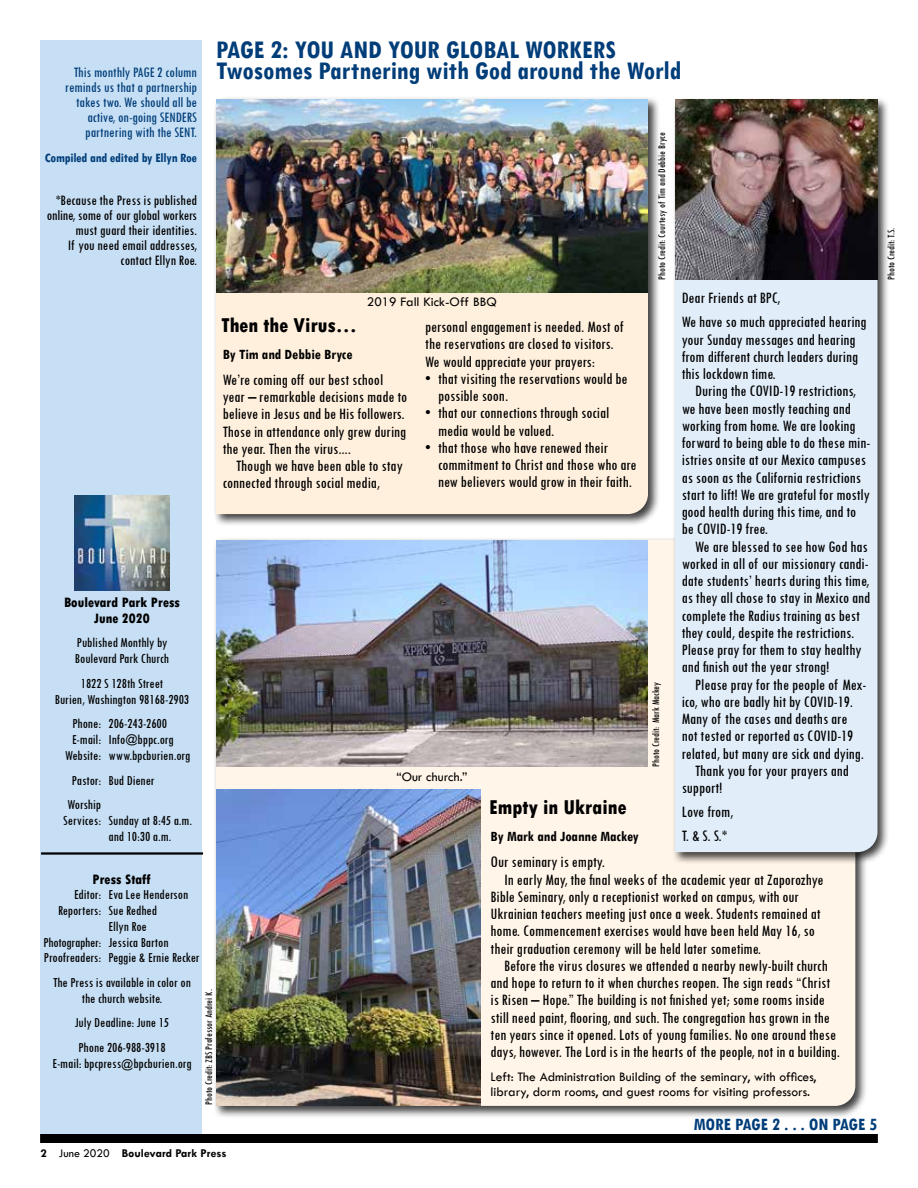
<style>
.page{position:relative;width:918px;height:1188px;background:#fff}
.page>*{position:absolute;margin:0;border:0;box-sizing:border-box;transform-origin:0 0}
.t1{font:700 condensed 27px/21px "Tw Cen";color:#003d79}
.t2{font:800 condensed 21px "Tw Cen";color:#000}
.t3{font:700 condensed 18.3px "Tw Cen";color:#003d79}
.t4{font:condensed 16.5px/17.2px "Tw Cen";color:#000}
.t5{font:condensed 15px/15px "Tw Cen";color:#000;text-align:right}
.t6{font:condensed 15px/15px "Tw Cen";color:#003d79;text-align:right}
.t7{font:700 condensed 15px "Tw Cen";color:#000}
.t8{font:condensed 14.25px/15.8px "Tw Cen";color:#000}
.t9{font:800 condensed 14.25px/15.8px "Tw Cen";color:#000;text-align:center}
.t10{font:13.5px/15px "Tw Cen";color:#000}
.t11{font:700 condensed 13.5px "Tw Cen";letter-spacing:-.01em;color:#003d79}
.t12{font:700 12px "Tw Cen";color:#000}
.t13{font:condensed 10.5px "Tw Cen";color:#000}
.s1{font-size:12px}
.s2{font-weight:400}
</style>
<div class="page">
<div style="left:40px;top:40px;width:162px;height:1101px;background:#c7dff4"></div>
<div style="left:213px;top:96px;width:448px;height:431px;background:#000;opacity:.75"></div>
<div style="left:216px;top:293px;width:432px;height:221px;background:#fff0dd"></div>
<div style="left:213px;top:537px;width:655px;height:582px;background:#000;opacity:.75"></div>
<div style="left:216px;top:540px;width:639px;height:566px;background:#fff5e8"></div>
<img style="left:216px;top:790px;width:265px;height:316px">
<div style="left:40px;top:1134px;width:838px;height:9px;background:#000"></div>
<hr style="left:41px;top:852px;width:162px;height:3px;background:#000">
<img style="left:75px;top:496px;width:94px;height:94px">
<img style="left:216px;top:99px;width:432px;height:194px">
<div style="left:672px;top:96px;width:218px;height:769px;background:#000;opacity:.75"></div>
<div style="left:675px;top:280px;width:203px;height:572px;background:#e1edf9"></div>
<img style="left:675px;top:99px;width:203px;height:181px">
<img style="left:216px;top:540px;width:432px;height:227px">
<p class="t6" style="left:65px;top:65px;width:133px">This monthly PAGE 2 column reminds us that a partnership takes two. We should all be active, on-going SENDERS partnering with the SENT.</p>
<p class="t11" style="left:45px;top:150px;width:154px">Compiled and edited by Ellyn Roe</p>
<p class="t5" style="left:47px;top:193px;width:152px">*Because the Press is published online, some of our global workers must guard their identities.<br>If you need email addresses, contact Ellyn Roe.</p>
<h1 class="t1" style="left:216px;top:38px;width:467px">PAGE 2: YOU AND YOUR GLOBAL WORKERS<br>Twosomes Partnering with God around the World</h1>
<p class="t13" style="left:655px;top:280px;width:149px;rotate:-90deg">Photo Credit: Courtesy of Tim and Debbie Bryce</p>
<p class="t9" style="left:64px;top:594px;width:117px">Boulevard Park Press<br>June 2020</p>
<p class="t8" style="left:75px;top:635px;width:96px">Published Monthly by<br>Boulevard Park Church</p>
<p class="t8" style="left:55px;top:675px;width:136px;text-align:center">1822 S 128th Street<br>Burien, Washington 98168-2903</p>
<p class="t8" style="left:72px;top:716px;width:96px">Phone: 206-243-2600</p>
<p class="t8" style="left:72px;top:731px;width:103px">E-mail: Info<span class="s1">@</span>bppc.org</p>
<p class="t8" style="left:65px;top:747px;width:127px">Website: www.bpcburien.org</p>
<p class="t8" style="left:67px;top:767px;width:89px;line-height:24.8px;text-indent:4px">Pastor: Bud Diener<br>Worship</p>
<p class="t8" style="left:109px;top:812px;width:85px;text-indent:-45px">Services: Sunday at 8:45 a.m. and 10:30 a.m.</p>
<p class="t9" style="left:92px;top:871px;width:60px">Press Staff</p>
<p class="t8" style="left:74px;top:887px;width:116px">Editor: Eva Lee Henderson</p>
<p class="t8" style="left:58px;top:902px;width:100px">Reporters: Sue Redhed</p>
<p class="t8" style="left:109px;top:918px;width:40px">Ellyn Roe</p>
<p class="t8" style="left:43px;top:934px;width:127px">Photographer: Jessica Barton</p>
<p class="t8" style="left:44px;top:950px;width:157px">Proofreaders: Peggie &amp; Ernie Recker</p>
<p class="t8" style="left:53px;top:974px;width:139px;text-align:center">The Press is available in color on the church website.</p>
<p class="t8" style="left:75px;top:1010px;width:96px;line-height:24.8px">July Deadline: June 15<br>Phone 206-988-3918</p>
<p class="t8" style="left:52px;top:1055px;width:141px">E-mail: bpcpress<span class="s1">@</span>bpcburien.org</p>
<p class="t13" style="left:202px;top:1105px;width:117px;rotate:-90deg">Photo Credit: ZBS Professor Andrei K.</p>
<p class="t4" style="left:682px;top:286px;width:186px;line-height:24px">Dear Friends at BPC,<br>We have so much appreciated hearing</p>
<p class="t4" style="left:682px;top:330px;width:178px">your Sunday messages and hearing from different church leaders during this lockdown time.</p>
<p class="t4" style="left:682px;top:382px;width:190px;text-indent:13px">During the COVID-19 restrictions, we have been mostly teaching and working from home. We are looking forward to being able to do these min&shy;istries onsite at our Mexico campuses as soon as the California restrictions start to lift! We are grateful for mostly good health during this time, and to be COVID-19 free.</p>
<p class="t4" style="left:682px;top:537px;width:190px;text-indent:13px">We are blessed to see how God has worked in all of our missionary candi&shy;date students’ hearts during this time, as they all chose to stay in Mexico and complete the Radius training as best they could, despite the restrictions.<br>Please pray for them to stay healthy and finish out the year strong!</p>
<p class="t4" style="left:695px;top:675px;width:172px">Please pray for the people of Mex-</p>
<p class="t4" style="left:682px;top:693px;width:173px">ico, who are badly hit by COVID-19.</p>
<p class="t4" style="left:682px;top:710px;width:167px">Many of the cases and deaths are</p>
<p class="t4" style="left:682px;top:727px;width:173px">not tested or reported as COVID-19</p>
<p class="t4" style="left:682px;top:744px;width:184px">related, but many are sick and dying.</p>
<p class="t4" style="left:695px;top:762px;width:155px">Thank you for your prayers and</p>
<p class="t4" style="left:682px;top:779px;width:42px">support!</p>
<p class="t4" style="left:682px;top:799px;width:53px;line-height:24px">Love from,<br>T. &amp; S. S.*</p>
<p class="t10" style="left:367px;top:294px;width:132px">2019 Fall Kick-Off BBQ</p>
<p class="t2" style="left:221px;top:313px;width:137px">Then the Virus…</p>
<p class="t7" style="left:223px;top:345px;width:131px">By Tim and Debbie Bryce</p>
<p class="t4" style="left:223px;top:371px;width:186px">We’re coming off our best school year – remarkable decisions made to believe in Jesus and be His followers.<br>Those in attendance only grew during the year. Then the virus....</p>
<p class="t4" style="left:223px;top:457px;width:181px;text-indent:13px">Though we have been able to stay connected through social media,</p>
<p class="t4" style="left:425px;top:318px;width:200px">personal engagement is needed. Most of the reservations are closed to visitors.<br>We would appreciate your prayers:</p>
<p class="t4" style="left:438px;top:370px;width:191px;text-indent:-13px">• that visiting the reservations would be possible soon.</p>
<p class="t4" style="left:438px;top:404px;width:173px;text-indent:-13px">• that our connections through social media would be valued.</p>
<p class="t4" style="left:438px;top:439px;width:200px;text-indent:-13px">• that those who have renewed their commitment to Christ and those who are new believers would grow in their faith.</p>
<p class="t13" style="left:649px;top:767px;width:86px;rotate:-90deg">Photo Credit: Mark Mackey</p>
<p class="t10" style="left:396px;top:769px;width:73px">“Our church.”</p>
<p class="t2" style="left:489px;top:795px;width:139px">Empty in Ukraine</p>
<p class="t7" style="left:491px;top:827px;width:150px">By Mark and Joanne Mackey</p>
<p class="t4" style="left:491px;top:853px;width:116px">Our seminary is empty.</p>
<p class="t4" style="left:504px;top:870px;width:321px">In early May, the final weeks of the academic year at Zaporozhye</p>
<p class="t4" style="left:491px;top:888px;width:310px">Bible Seminary, only a receptionist worked on campus, with our</p>
<p class="t4" style="left:491px;top:905px;width:332px">Ukrainian teachers meeting just once a week. Students remained at</p>
<p class="t4" style="left:491px;top:922px;width:326px">home. Commencement exercises would have been held May 16, so</p>
<p class="t4" style="left:491px;top:939px;width:272px">their graduation ceremony will be held later sometime.</p>
<p class="t4" style="left:504px;top:957px;width:325px">Before the virus closures we attended a nearby newly-built church</p>
<p class="t4" style="left:491px;top:974px;width:341px">and hope to return to it when churches reopen. The sign reads “Christ</p>
<p class="t4" style="left:491px;top:991px;width:336px">is Risen – Hope.” The building is not finished yet; some rooms inside</p>
<p class="t4" style="left:491px;top:1008px;width:341px">still need paint, flooring, and such. The congregation has grown in the</p>
<p class="t4" style="left:491px;top:1026px;width:347px">ten years since it opened. Lots of young families. No one around these</p>
<p class="t4" style="left:491px;top:1043px;width:351px">days, however. The Lord is in the hearts of the people, not in a building.</p>
<p class="t10" style="left:491px;top:1069px;width:327px">Left: The Administration Building of the seminary, with offices, library, dorm rooms, and guest rooms for visiting professors.</p>
<p class="t3" style="left:694px;top:1114px;width:185px">MORE PAGE 2 . . . ON PAGE 5</p>
<p class="t12" style="left:40px;top:1146px;width:188px">2 <span class="s2">June 2020</span> Boulevard Park Press</p>
<p class="t13" style="left:885px;top:280px;width:53px;rotate:-90deg">Photo Credit: T.S.</p>
</div>
